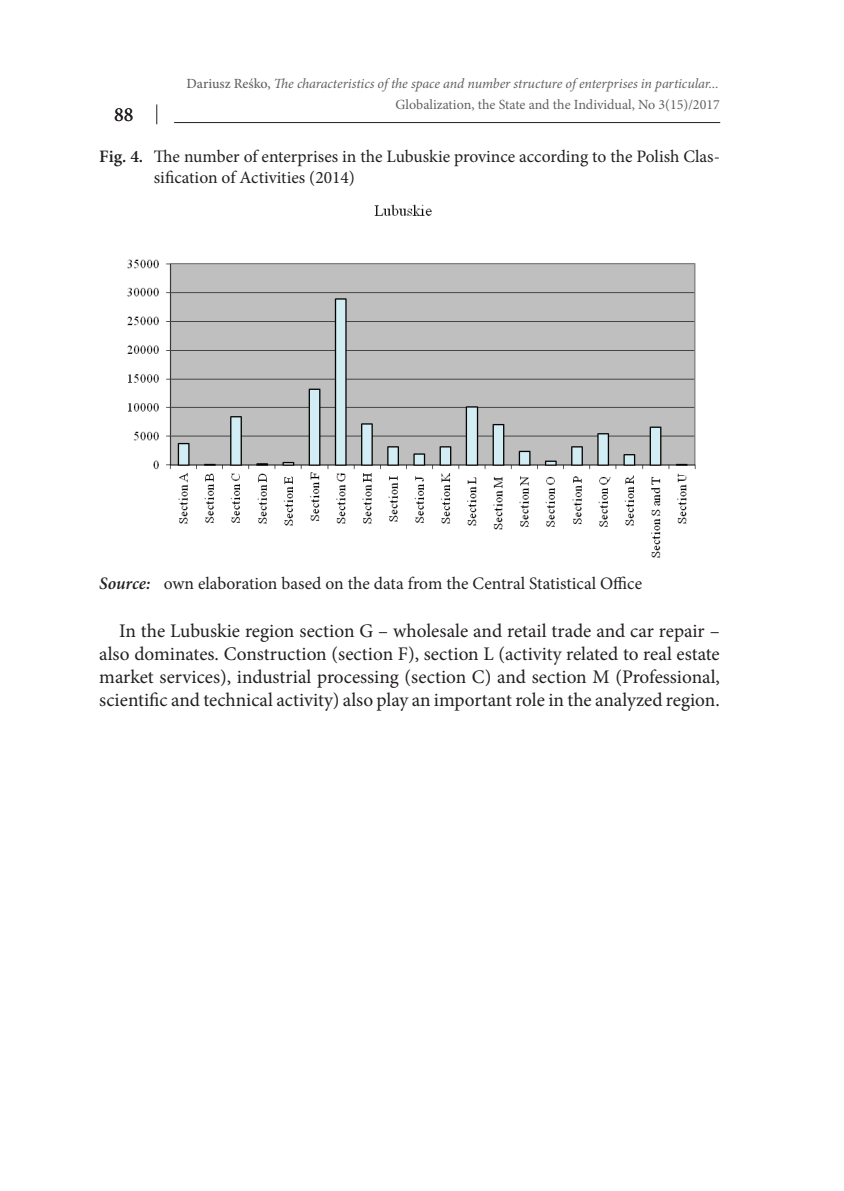
<style>
.page{position:relative;width:844px;height:1191px;background:#fff}
.page>*{position:absolute;margin:0;border:0;box-sizing:border-box;transform-origin:0 0}
.t1{font:20.12px "Minion Pro";color:#231f20}
.t2{font:19.25px/23.1px "Minion Pro";color:#231f20;text-align:justify}
.t3{font:17.5px/21px "Minion Pro";color:#231f20}
.t4{font:italic 14px "Minion Pro";letter-spacing:-.005em;color:#616161}
.t5{font:14px "Minion Pro";color:#616161}
.s1{font-weight:500;font-style:normal}
.s2{font-weight:600}
.s3{font-weight:600;font-style:italic}
</style>
<div class="page">
<svg style="left:156px;top:104px;width:1px;height:20px"></svg>
<hr style="left:174px;top:122px;width:546px;height:1px;background:#231f20">
<img style="left:127px;top:204px;width:569px;height:354px">
<p class="t1" style="left:114px;top:101px;width:21px">88</p>
<p class="t4" style="left:186px;top:74px;width:533px"><span class="s1">Dariusz Reśko,</span> The characteristics of the space and number structure of enterprises in particular...</p>
<p class="t5" style="left:395px;top:96px;width:326px">Globalization, the State and the Individual, No 3(15)/2017</p>
<p class="t3" style="left:154px;top:146px;width:567px;text-indent:-55px"><span class="s2">Fig. 4.</span> The number of enterprises in the Lubuskie province according to the Polish Clas&shy;sification of Activities (2014)</p>
<p class="t3" style="left:99px;top:573px;width:544px"><span class="s3">Source:</span> own elaboration based on the data from the Central Statistical Office</p>
<p class="t2" style="left:99px;top:619px;width:622px;text-indent:20px">In the Lubuskie region section G – wholesale and retail trade and car repair – also dominates. Construction (section F), section L (activity related to real estate market services), industrial processing (section C) and section M (Professional, scientific and technical activity) also play an important role in the analyzed region.</p>
</div>
